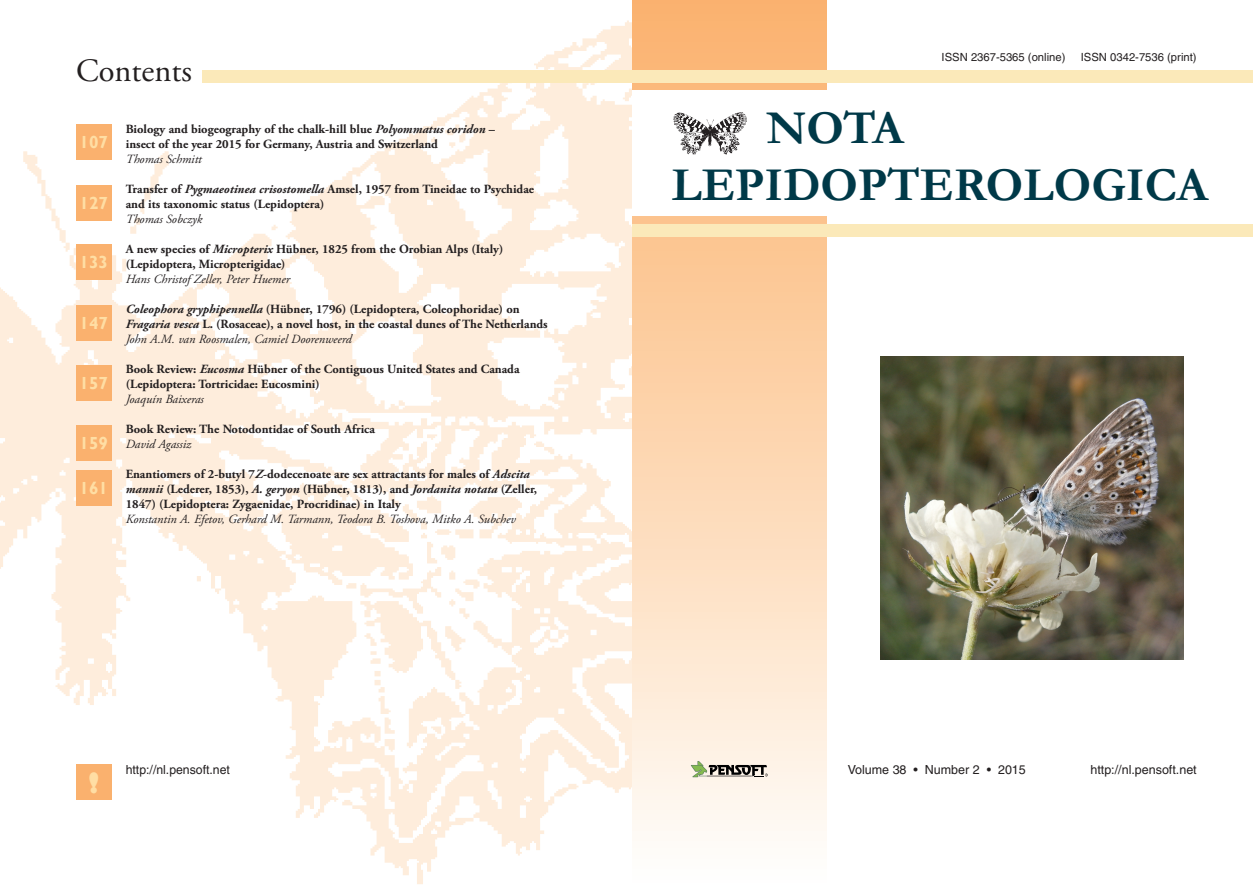
<style>
.page{position:relative;width:1253px;height:886px;background:#fff}
.page>*{position:absolute;margin:0;border:0;box-sizing:border-box;transform-origin:0 0}
.t1{font:700 47.5px/57px "Garamond";color:#003948}
.t2{font:32.5px "Adobe Garamond Pro";color:#231f20}
.t3{font:800 27.12px "Gill Sans";color:#ffdea4}
.t4{font:700 17.5px "Gill Sans";color:#ffdea4}
.t5{font:700 12.5px/15px "Adobe Garamond Pro";color:#231f20}
.t6{font:italic 12.5px "Adobe Garamond Pro";color:#231f20}
.t7{font:12.5px "Helvetica";color:#231f20}
.t8{font:11.25px "Helvetica";color:#231f20}
.s1{font-style:italic}
.s2{font-weight:400;font-style:italic}
</style>
<div class="page">
<img style="left:0;top:20px;width:632px;height:864px">
<svg style="left:632px;top:0;width:194px;height:831px;background:#fcd8b6"></svg>
<div style="left:632px;top:224px;width:621px;height:13px;background:#fbe9b9"></div>
<div style="left:203px;top:70px;width:1050px;height:13px;background:#fbe9b9"></div>
<div style="left:632px;top:90px;width:621px;height:126px;background:#fff"></div>
<svg style="left:691px;top:761px;width:77px;height:16px"></svg>
<img style="left:674px;top:112px;width:72px;height:43px">
<div style="left:76px;top:764px;width:35px;height:36px;background:#fab16e"></div>
<div style="left:76px;top:124px;width:35px;height:36px;background:#fab16e"></div>
<div style="left:76px;top:365px;width:35px;height:35px;background:#fab16e"></div>
<div style="left:76px;top:185px;width:35px;height:36px;background:#fab16e"></div>
<div style="left:76px;top:425px;width:35px;height:35px;background:#fab16e"></div>
<div style="left:76px;top:245px;width:35px;height:35px;background:#fab16e"></div>
<div style="left:76px;top:471px;width:35px;height:35px;background:#fab16e"></div>
<div style="left:76px;top:305px;width:35px;height:35px;background:#fab16e"></div>
<img style="left:880px;top:357px;width:303px;height:302px">
<h2 class="t2" style="left:76px;top:51px;width:117px">Contents</h2>
<h3 class="t4" style="left:80px;top:132px;width:30px">107</h3>
<h3 class="t4" style="left:80px;top:193px;width:30px">127</h3>
<h3 class="t4" style="left:80px;top:252px;width:30px">133</h3>
<h3 class="t4" style="left:80px;top:312px;width:30px">147</h3>
<h3 class="t4" style="left:80px;top:372px;width:30px">157</h3>
<h3 class="t4" style="left:80px;top:433px;width:30px">159</h3>
<h3 class="t4" style="left:80px;top:478px;width:30px">161</h3>
<p class="t5" style="left:126px;top:122px;width:371px">Biology and biogeography of the chalk-hill blue <span class="s1">Polyommatus coridon</span> – insect of the year 2015 for Germany, Austria and Switzerland</p>
<p class="t6" style="left:126px;top:152px;width:78px">Thomas Schmitt</p>
<p class="t5" style="left:126px;top:182px;width:410px">Transfer of <span class="s1">Pygmaeotinea crisostomella</span> Amsel, 1957 from Tineidae to Psychidae and its taxonomic status (Lepidoptera)</p>
<p class="t6" style="left:126px;top:212px;width:78px">Thomas Sobczyk</p>
<p class="t5" style="left:126px;top:242px;width:379px">A new species of <span class="s1">Micropterix</span> Hübner, 1825 from the Orobian Alps (Italy) (Lepidoptera, Micropterigidae)</p>
<p class="t6" style="left:126px;top:272px;width:166px">Hans Christof Zeller, Peter Huemer</p>
<p class="t5" style="left:126px;top:302px;width:423px"><span class="s1">Coleophora gryphipennella</span> (Hübner, 1796) (Lepidoptera, Coleophoridae) on<br><span class="s1">Fragaria vesca</span> L. (Rosaceae), a novel host, in the coastal dunes of The Netherlands<br><span class="s2">John A.M. van Roosmalen, Camiel Doorenweerd</span></p>
<p class="t5" style="left:126px;top:362px;width:395px">Book Review: <span class="s1">Eucosma</span> Hübner of the Contiguous United States and Canada (Lepidoptera: Tortricidae: Eucosmini)</p>
<p class="t6" style="left:126px;top:392px;width:80px">Joaquín Baixeras</p>
<p class="t5" style="left:126px;top:422px;width:251px">Book Review: The Notodontidae of South Africa</p>
<p class="t6" style="left:126px;top:437px;width:67px">David Agassiz</p>
<p class="t5" style="left:126px;top:467px;width:413px">Enantiomers of 2-butyl 7<span class="s1">Z</span>-dodecenoate are sex attractants for males of <span class="s1">Adscita mannii</span> (Lederer, 1853), <span class="s1">A. geryon</span> (Hübner, 1813), and <span class="s1">Jordanita notata</span> (Zeller,<br>1847) (Lepidoptera: Zygaenidae, Procridinae) in Italy</p>
<p class="t6" style="left:126px;top:512px;width:391px">Konstantin A. Efetov, Gerhard M. Tarmann, Teodora B. Toshova, Mitko A. Subchev</p>
<h3 class="t3" style="left:88px;top:765px;width:12px">!</h3>
<p class="t7" style="left:126px;top:763px;width:106px">http://nl.pensoft.net</p>
<p class="t8" style="left:941px;top:51px;width:125px">ISSN 2367-5365 (online)</p>
<p class="t8" style="left:1080px;top:51px;width:117px">ISSN 0342-7536 (print)</p>
<h1 class="t1" style="left:671px;top:100px;width:538px;text-indent:95px">NOTA<br>LEPIDOPTEROLOGICA</h1>
<p class="t7" style="left:848px;top:762px;width:179px">Volume 38 • Number 2 • 2015</p>
<p class="t7" style="left:1090px;top:762px;width:108px">http://nl.pensoft.net</p>
</div>
